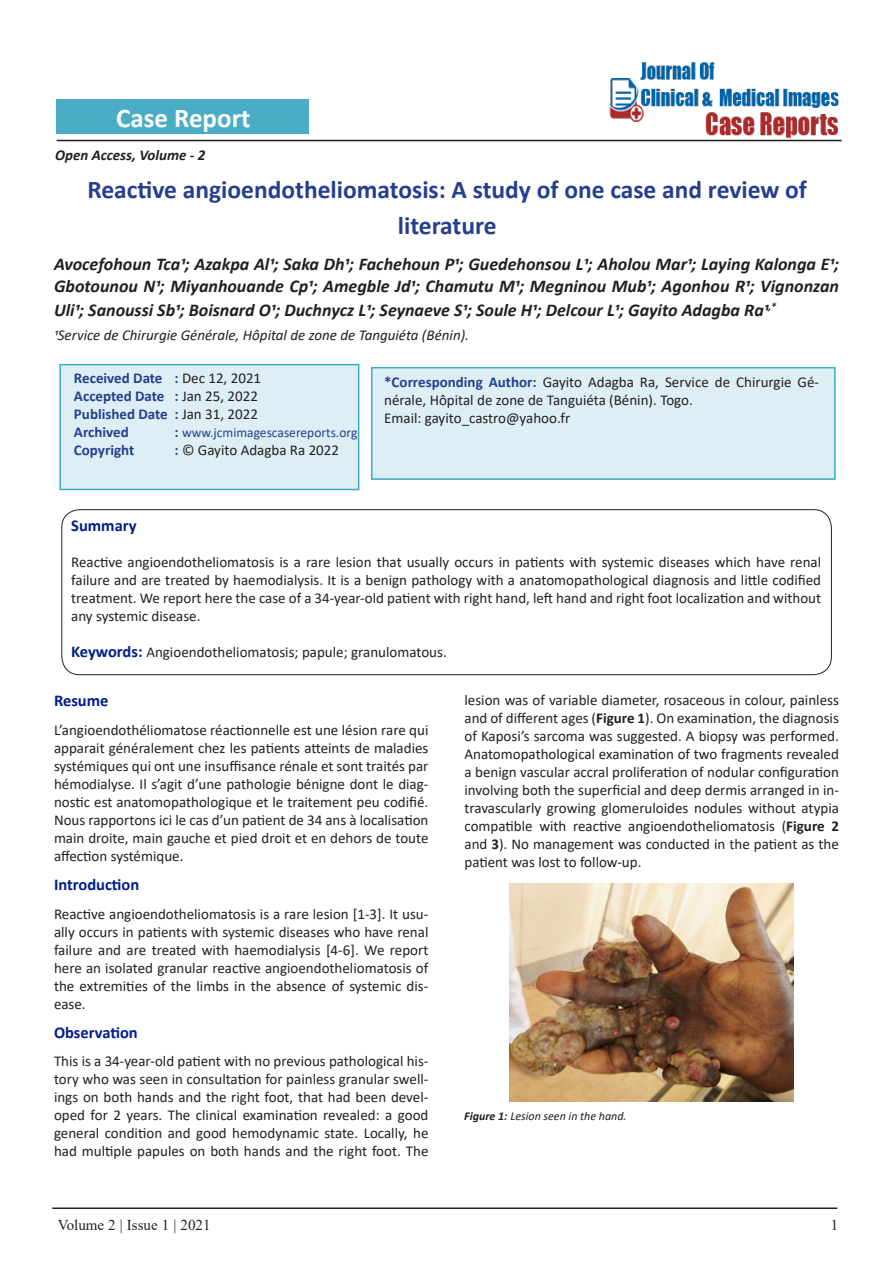
<style>
.page{position:relative;width:893px;height:1263px;background:#fff}
.page>*{position:absolute;margin:0;border:0;box-sizing:border-box;transform-origin:0 0}
.t1{font:700 27px "Calibri";color:#fff}
.Tittle{font:700 25.5px "Calibri";color:#253f8e}
.Paragraph_Style_1{font:italic 700 18px/23.2px "Calibri";color:#231f20;text-align:justify}
.side_heading_new{font:700 16.5px "Calibri";color:#001d8c}
.side_heading_new-2{font:15px/18px "Calibri";color:#231f20;text-align:justify}
.Paragraph_Style_1-2{font:15px/18px "Calibri";color:#231f20}
.Paragraph_Style_1-3{font:700 15px/18px "Calibri";color:#253f8e}
.Paragraph_Style_1-4{font:italic 15px "Calibri";color:#231f20}
.t2{font:15px "Times New Roman";color:#231f20}
.t3{font:italic 700 15px "Calibri";color:#231f20}
.Paragraph_Style_1-5{font:13.5px "Calibri";color:#253f8e}
.t4{font:italic 12px "Calibri";color:#231f20}
.s1{font-weight:400;color:#231f20}
.s2{font-weight:700;font-size:15px}
.s3{font-weight:700;color:#253f8e}
.s4{font-weight:700;font-size:16.5px;color:#001d8c}
.s5{font-weight:700}
</style>
<div class="page">
<hr style="left:57px;top:140px;width:785px;height:1px;background:#231f20">
<hr style="left:52px;top:1207px;width:785px;height:2px;background:#231f20">
<div style="left:57px;top:100px;width:252px;height:34px;background:#4bacc6"></div>
<div style="left:371px;top:367px;width:465px;height:113px;background:#ddeff4;border:2px solid #3daac4"></div>
<div style="left:59px;top:364px;width:300px;height:126px;background:#ddeff4;border:2px solid #3daac4"></div>
<div style="left:61px;top:509px;width:771px;height:166px;border:1px solid #231f20;border-radius:18px"></div>
<img style="left:606px;top:62px;width:234px;height:80px">
<img style="left:510px;top:883px;width:284px;height:219px">
<p class="t1" style="left:116px;top:99px;width:136px">Case Report</p>
<p class="t3" style="left:55px;top:144px;width:152px">Open Access, Volume - 2</p>
<p class="Tittle" style="left:87px;top:172px;width:721px">Reactive angioendotheliomatosis: A study of one case and review of</p>
<p class="Tittle" style="left:398px;top:208px;width:100px">literature</p>
<p class="Paragraph_Style_1" style="left:54px;top:251px;width:786px">Avocefohoun Tca1; Azakpa Al1; Saka Dh1; Fachehoun P1; Guedehonsou L1; Aholou Mar1; Laying Kalonga E1; Gbotounou N1; Miyanhouande Cp1; Amegble Jd1; Chamutu M1; Megninou Mub1; Agonhou R1; Vignonzan Uli1; Sanoussi Sb1; Boisnard O1; Duchnycz L1; Seynaeve S1; Soule H1; Delcour L1; Gayito Adagba Ra1<sup>,*</sup></p>
<p class="Paragraph_Style_1-4" style="left:54px;top:325px;width:416px">1Service de Chirurgie Générale, Hôpital de zone de Tanguiéta (Bénin).</p>
<p class="Paragraph_Style_1-3" style="left:74px;top:369px;width:189px">Received Date : <span class="s1">Dec 12, 2021<br></span>Accepted Date : <span class="s1">Jan 25, 2022<br></span>Published Date : <span class="s1">Jan 31, 2022<br></span>Archived</p>
<p class="Paragraph_Style_1-5" style="left:174px;top:423px;width:184px"><span class="s2">:</span> www.jcmimagescasereports.org</p>
<p class="Paragraph_Style_1-3" style="left:74px;top:441px;width:62px">Copyright</p>
<p class="Paragraph_Style_1-2" style="left:174px;top:440px;width:166px"><span class="s3">:</span> © Gayito Adagba Ra 2022</p>
<p class="Paragraph_Style_1-2" style="left:384px;top:373px;width:436px"><span class="s3">*Corresponding Author:</span> Gayito Adagba Ra, Service de Chirurgie Gé&shy;nérale, Hôpital de zone de Tanguiéta (Bénin). Togo.</p>
<p class="Paragraph_Style_1-2" style="left:384px;top:409px;width:188px">Email: gayito_castro@yahoo.fr</p>
<p class="side_heading_new" style="left:71px;top:514px;width:67px">Summary</p>
<p class="Paragraph_Style_1-2" style="left:71px;top:553px;width:751px;text-align:justify">Reactive angioendotheliomatosis is a rare lesion that usually occurs in patients with systemic diseases which have renal failure and are treated by haemodialysis. It is a benign pathology with a anatomopathological diagnosis and little codified treatment. We report here the case of a 34-year-old patient with right hand, left hand and right foot localization and without any systemic disease.</p>
<p class="side_heading_new-2" style="left:71px;top:643px;width:377px"><span class="s4">Keywords:</span> Angioendotheliomatosis; papule; granulomatous.</p>
<p class="side_heading_new" style="left:54px;top:689px;width:56px">Resume</p>
<p class="side_heading_new-2" style="left:54px;top:721px;width:376px">L’angioendothéliomatose réactionnelle est une lésion rare qui apparait généralement chez les patients atteints de maladies systémiques qui ont une insuffisance rénale et sont traités par hémodialyse. Il s’agit d’une pathologie bénigne dont le diag&shy;nostic est anatomopathologique et le traitement peu codifié.<br>Nous rapportons ici le cas d’un patient de 34 ans à localisation main droite, main gauche et pied droit et en dehors de toute affection systémique.</p>
<p class="side_heading_new" style="left:54px;top:873px;width:87px">Introduction</p>
<p class="side_heading_new-2" style="left:54px;top:904px;width:376px">Reactive angioendotheliomatosis is a rare lesion [1-3]. It usu&shy;ally occurs in patients with systemic diseases who have renal failure and are treated with haemodialysis [4-6]. We report here an isolated granular reactive angioendotheliomatosis of the extremities of the limbs in the absence of systemic dis&shy;ease.</p>
<p class="side_heading_new" style="left:54px;top:1020px;width:85px">Observation</p>
<p class="side_heading_new-2" style="left:54px;top:1052px;width:376px">This is a 34-year-old patient with no previous pathological his&shy;tory who was seen in consultation for painless granular swell&shy;ings on both hands and the right foot, that had been devel&shy;oped for 2 years. The clinical examination revealed: a good general condition and good hemodynamic state. Locally, he had multiple papules on both hands and the right foot. The</p>
<p class="side_heading_new-2" style="left:464px;top:691px;width:376px">lesion was of variable diameter, rosaceous in colour, painless and of different ages (<span class="s5">Figure 1</span>). On examination, the diagnosis of Kaposi’s sarcoma was suggested. A biopsy was performed.<br>Anatomopathological examination of two fragments revealed a benign vascular accral proliferation of nodular configuration involving both the superficial and deep dermis arranged in in&shy;travascularly growing glomeruloides nodules without atypia compatible with reactive angioendotheliomatosis (<span class="s5">Figure 2 </span>and <span class="s5">3</span>). No management was conducted in the patient as the patient was lost to follow-up.</p>
<p class="t4" style="left:464px;top:1107px;width:164px"><span class="s5">Figure 1:</span> Lesion seen in the hand.</p>
<p class="t2" style="left:58px;top:1214px;width:154px">Volume 2 | Issue 1 | 2021</p>
<p class="t2" style="left:831px;top:1214px;width:9px">1</p>
</div>
